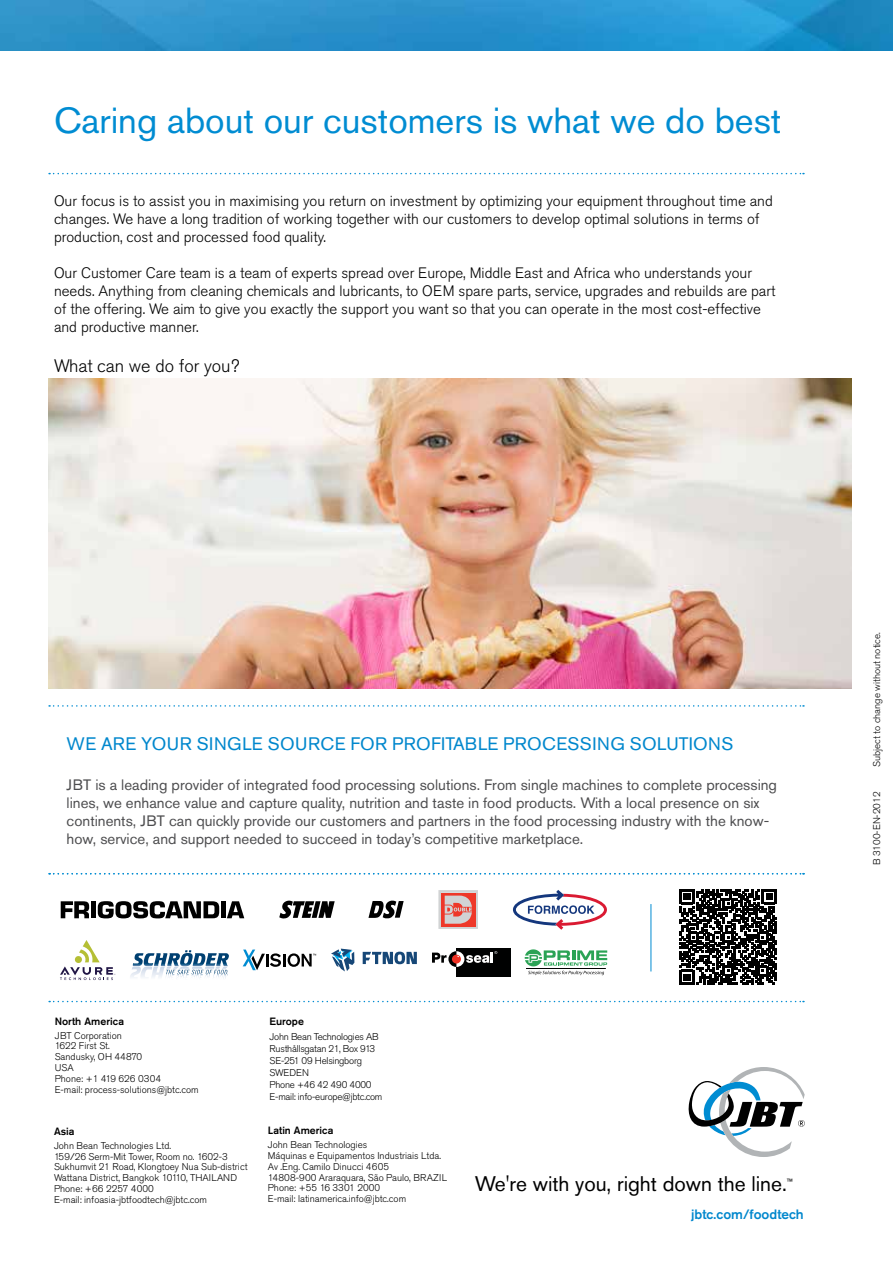
<style>
.page{position:relative;width:893px;height:1263px;background:#fff}
.page>*{position:absolute;margin:0;border:0;box-sizing:border-box;transform-origin:0 0}
.t1{font:36px "Akzidenz Grotesk Pro";color:#008cd2}
.t2{font:21px "Akzidenz Grotesk Pro";color:#000}
.t3{font:18px "Akzidenz Grotesk Pro";letter-spacing:.02em;color:#0087cd}
.t4{font:300 18px "Akzidenz Grotesk Pro";color:#000}
.t5{font:300 15px/18px "Akzidenz Grotesk Pro";color:#000}
.t6{font:15px/18px "Akzidenz Grotesk Pro";color:#4d4d4f}
.t7{font:500 13.5px "Akzidenz Grotesk Pro";color:#0087cd}
.t8{font:500 10.5px "Akzidenz Grotesk Pro";color:#000}
.t9{font:300 9.75px/10.8px "Akzidenz Grotesk Pro";color:#000}
.t10{font:300 9.75px/12px "Akzidenz Grotesk Pro";letter-spacing:-.025em;color:#000}
.t11{font:9px "Akzidenz Grotesk Pro";color:#000}
</style>
<div class="page">
<img style="left:0;top:0;width:893px;height:51px">
<svg style="left:49px;top:705px;width:755px;height:2px"></svg>
<svg style="left:49px;top:173px;width:755px;height:1px"></svg>
<svg style="left:49px;top:1001px;width:755px;height:1px"></svg>
<svg style="left:49px;top:873px;width:755px;height:1px"></svg>
<svg style="left:60px;top:940px;width:55px;height:40px"></svg>
<svg style="left:438px;top:890px;width:40px;height:39px;background:#dd938e"></svg>
<svg style="left:513px;top:890px;width:94px;height:40px"></svg>
<svg style="left:61px;top:901px;width:28px;height:17px"></svg>
<div style="left:91px;top:901px;width:5px;height:17px;background:#000"></div>
<svg style="left:98px;top:901px;width:121px;height:17px"></svg>
<div style="left:221px;top:901px;width:5px;height:17px;background:#000"></div>
<svg style="left:227px;top:901px;width:17px;height:17px"></svg>
<svg style="left:279px;top:900px;width:56px;height:18px"></svg>
<svg style="left:368px;top:900px;width:36px;height:18px"></svg>
<svg style="left:130px;top:950px;width:99px;height:28px"></svg>
<svg style="left:243px;top:949px;width:73px;height:21px"></svg>
<svg style="left:331px;top:948px;width:23px;height:23px"></svg>
<svg style="left:363px;top:952px;width:54px;height:12px"></svg>
<svg style="left:525px;top:949px;width:82px;height:26px"></svg>
<hr style="left:526px;top:968px;width:80px;height:1px;background:#000">
<div style="left:456px;top:948px;width:54px;height:28px;background:#000101"></div>
<svg style="left:448px;top:951px;width:16px;height:16px"></svg>
<svg style="left:432px;top:951px;width:27px;height:16px"></svg>
<svg style="left:466px;top:951px;width:31px;height:12px"></svg>
<svg style="left:679px;top:889px;width:98px;height:96px"></svg>
<hr style="left:651px;top:904px;width:1px;height:67px;background:#008cd2">
<img style="left:48px;top:378px;width:804px;height:311px">
<svg style="left:689px;top:1067px;width:116px;height:90px"></svg>
<h1 class="t1" style="left:54px;top:97px;width:729px">Caring about our customers is what we do best</h1>
<p class="t5" style="left:54px;top:192px;width:720px">Our focus is to assist you in maximising you return on investment by optimizing your equipment throughout time and changes. We have a long tradition of working together with our customers to develop optimal solutions in terms of production, cost and processed food quality.</p>
<p class="t5" style="left:54px;top:264px;width:723px">Our Customer Care team is a team of experts spread over Europe, Middle East and Africa who understands your needs. Anything from cleaning chemicals and lubricants, to OEM spare parts, service, upgrades and rebuilds are part of the offering. We aim to give you exactly the support you want so that you can operate in the most cost-effective and productive manner.</p>
<p class="t4" style="left:54px;top:354px;width:187px">What can we do for you?</p>
<p class="t3" style="left:67px;top:732px;width:668px">WE ARE YOUR SINGLE SOURCE FOR PROFITABLE PROCESSING SOLUTIONS</p>
<p class="t6" style="left:67px;top:776px;width:712px">JBT is a leading provider of integrated food processing solutions. From single machines to complete processing lines, we enhance value and capture quality, nutrition and taste in food products. With a local presence on six continents, JBT can quickly provide our customers and partners in the food processing industry with the know&shy;how, service, and support needed to succeed in today’s competitive marketplace.</p>
<p class="t8" style="left:55px;top:1014px;width:71px">North America</p>
<p class="t9" style="left:55px;top:1030px;width:145px">JBT Corporation<br>1622 First St.<br>Sandusky, OH 44870<br>USA<br>Phone: +1 419 626 0304<br>E-mail: process-solutions@jbtc.com</p>
<p class="t8" style="left:54px;top:1124px;width:22px">Asia</p>
<p class="t9" style="left:54px;top:1140px;width:195px">John Bean Technologies Ltd.<br>159/26 Serm-Mit Tower, Room no. 1602-3<br>Sukhumvit 21 Road, Klongtoey Nua Sub-district Wattana District, Bangkok 10110, THAILAND Phone: +66 2257 4000<br>E-mail: infoasia-jbtfoodtech@jbtc.com</p>
<p class="t8" style="left:270px;top:1014px;width:36px">Europe</p>
<p class="t10" style="left:270px;top:1030px;width:114px">John Bean Technologies AB<br>Rusthållsgatan 21, Box 913<br>SE-251 09 Helsingborg<br>SWEDEN<br>Phone +46 42 490 4000<br>E-mail: info-europe@jbtc.com</p>
<p class="t8" style="left:268px;top:1124px;width:67px">Latin America</p>
<p class="t9" style="left:268px;top:1139px;width:181px">John Bean Technologies<br>Máquinas e Equipamentos Industriais Ltda.<br>Av .Eng. Camilo Dinucci 4605<br>14808-900 Araraquara, São Paulo, BRAZIL Phone: +55 16 3301 2000<br>E-mail: latinamerica.info@jbtc.com</p>
<h2 class="t2" style="left:475px;top:1170px;width:314px">We're with you, right down the line.</h2>
<p class="t11" style="left:787px;top:1176px;width:8px">™</p>
<p class="t7" style="left:691px;top:1205px;width:114px">jbtc.com/foodtech</p>
<p class="t9" style="left:871px;top:767px;width:136px;rotate:-90deg">Subject to change without notice.</p>
<p class="t9" style="left:871px;top:865px;width:75px;rotate:-90deg">B 3100-EN-2012</p>
</div>
